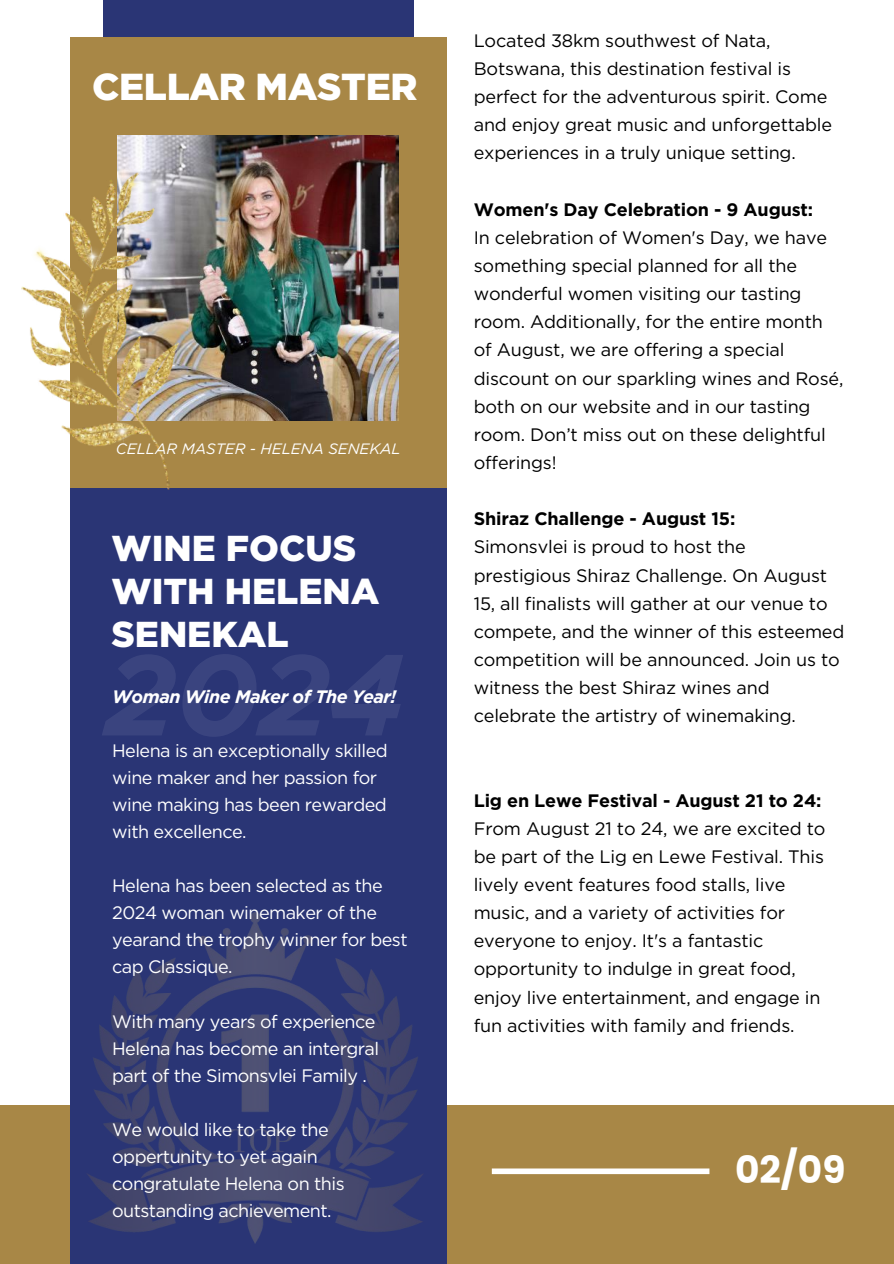
<style>
.page{position:relative;width:894px;height:1264px;background:#fff}
.page>*{position:absolute;margin:0;border:0;box-sizing:border-box;transform-origin:0 0}
.t1{font:italic 700 114.3px "Gotham";color:#fff}
.t2{font:900 37.5px "Gotham";letter-spacing:-.01em;color:#fff}
.t3{font:700 37.5px "Poppins";color:#fff}
.t4{font:900 36px/42.8px "Gotham";color:#fff}
.t5{font:18px/28.2px "Gotham";letter-spacing:-.01em;color:#000}
.t6{font:18px/27px "Gotham";letter-spacing:-.03em;color:#fff}
.t7{font:700 18px "Gotham";letter-spacing:-.01em;color:#000}
.t8{font:italic 700 18px "Gotham";letter-spacing:-.03em;color:#fff}
.t9{font:italic 15px "Gotham";color:#fff}
</style>
<div class="page">
<div style="left:103px;top:0;width:310px;height:116px;background:#2a3575"></div>
<div style="left:70px;top:37px;width:376px;height:710px;background:#a88746"></div>
<img style="left:118px;top:135px;width:280px;height:286px">
<div style="left:0;top:1104px;width:893px;height:159px;background:#a88746"></div>
<div style="left:70px;top:487px;width:376px;height:776px;background:#2a3575"></div>
<div style="left:491px;top:1168px;width:218px;height:6px;background:#fff"></div>
<img style="left:21px;top:170px;width:176px;height:320px">
<img style="left:87px;top:912px;width:336px;height:331px">
<h2 class="t2" style="left:92px;top:64px;width:326px">CELLAR MASTER</h2>
<p class="t9" style="left:116px;top:439px;width:286px">CELLAR MASTER - HELENA SENEKAL</p>
<h3 class="t4" style="left:111px;top:526px;width:269px">WINE FOCUS<br>WITH HELENA<br>SENEKAL</h3>
<h1 class="t1" style="left:105px;top:625px;width:301px">2024</h1>
<p class="t8" style="left:112px;top:686px;width:286px">Woman Wine Maker of The Year!</p>
<p class="t6" style="left:112px;top:737px;width:277px">Helena is an exceptionally skilled wine maker and her passion for wine making has been rewarded with excellence.</p>
<p class="t6" style="left:112px;top:872px;width:297px">Helena has been selected as the<br>2024 woman winemaker of the yearand the trophy winner for best cap Classique.</p>
<p class="t6" style="left:112px;top:1007px;width:268px">With many years of experience<br>Helena has become an intergral part of the Simonsvlei Family .</p>
<p class="t6" style="left:112px;top:1115px;width:234px">We would like to take the oppertunity to yet again congratulate Helena on this outstanding achievement.</p>
<p class="t5" style="left:473px;top:26px;width:360px">Located 38km southwest of Nata, Botswana, this destination festival is perfect for the adventurous spirit. Come and enjoy great music and unforgettable experiences in a truly unique setting.</p>
<p class="t7" style="left:473px;top:198px;width:341px">Women's Day Celebration - 9 August:</p>
<p class="t5" style="left:473px;top:223px;width:371px">In celebration of Women's Day, we have something special planned for all the wonderful women visiting our tasting room. Additionally, for the entire month of August, we are offering a special discount on our sparkling wines and Rosé, both on our website and in our tasting room. Don’t miss out on these delightful offerings!</p>
<p class="t7" style="left:473px;top:508px;width:263px">Shiraz Challenge - August 15:</p>
<p class="t5" style="left:473px;top:533px;width:372px">Simonsvlei is proud to host the prestigious Shiraz Challenge. On August 15, all finalists will gather at our venue to compete, and the winner of this esteemed competition will be announced. Join us to witness the best Shiraz wines and celebrate the artistry of winemaking.</p>
<p class="t7" style="left:473px;top:789px;width:349px">Lig en Lewe Festival - August 21 to 24:</p>
<p class="t5" style="left:473px;top:814px;width:353px">From August 21 to 24, we are excited to be part of the Lig en Lewe Festival. This lively event features food stalls, live music, and a variety of activities for everyone to enjoy. It's a fantastic opportunity to indulge in great food, enjoy live entertainment, and engage in fun activities with family and friends.</p>
<h2 class="t3" style="left:734px;top:1143px;width:112px">02/09</h2>
</div>
